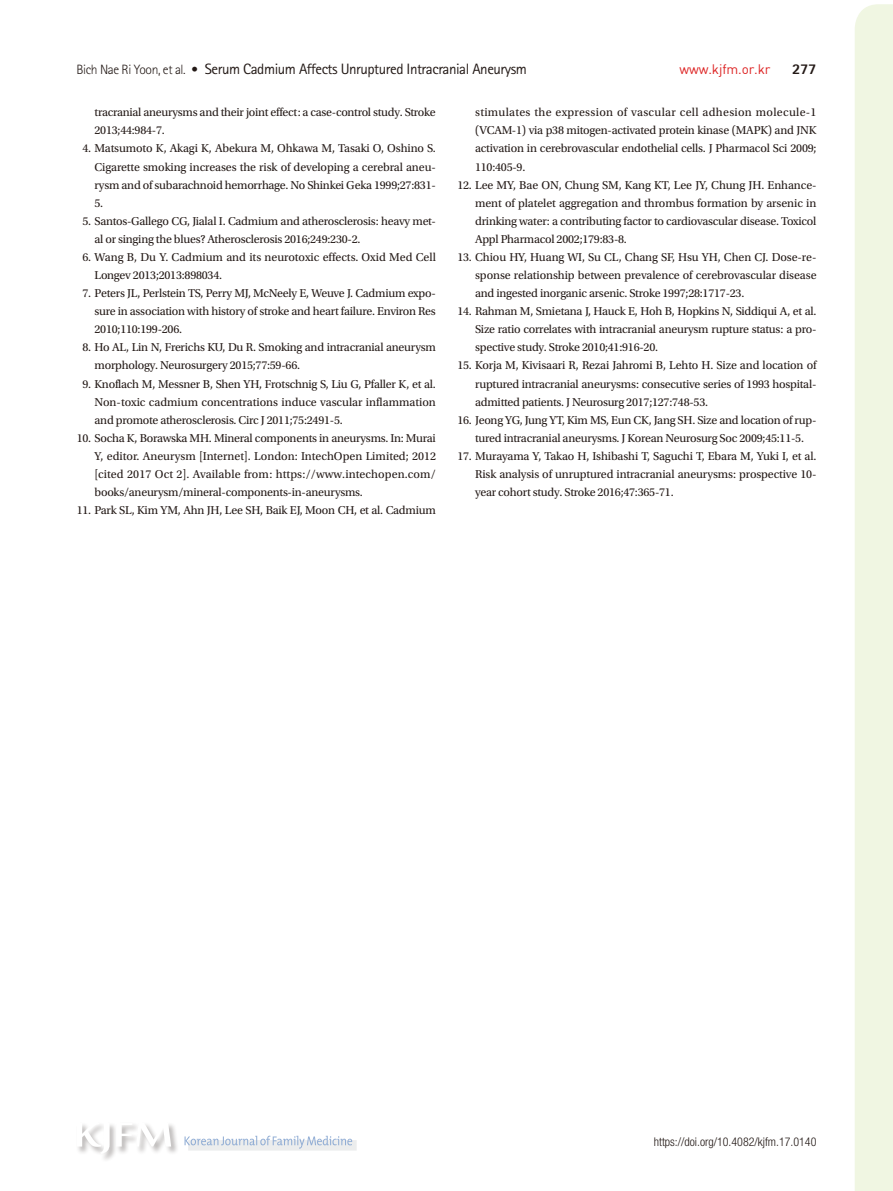
<style>
.page{position:relative;width:893px;height:1191px;background:#fff}
.page>*{position:absolute;margin:0;border:0;box-sizing:border-box;transform-origin:0 0}
.t1{font:15px "Rotis Sans Serif Std";letter-spacing:-.03em;color:#231916}
.t2{font:800 15px "Rotis Sans Serif Std";color:#231916}
.t3{font:13.5px "Dinreg";letter-spacing:-.01em;color:#dd2424}
.t4{font:12px/18px "Utopia Std";letter-spacing:-.02em;color:#231916;text-align:justify}
.t5{font:12px/18px "Utopia Std";color:#231916}
.t6{font:300 condensed 12px "Helvetica Neue LT Std";color:#231916}
.s1{font-weight:300;font-size:13.5px}
</style>
<div class="page">
<div style="left:855px;top:4px;width:38px;height:1187px;background:#f0f6e2"></div>
<div style="left:188px;top:1140px;width:169px;height:10px;background:#eceded"></div>
<svg style="left:185px;top:1135px;width:167px;height:13px"></svg>
<div style="left:76px;top:1122px;width:104px;height:40px;background:#231916;opacity:.3"></div>
<svg style="left:77px;top:1122px;width:94px;height:32px"></svg>
<p class="t1" style="left:77px;top:60px;width:452px"><span class="s1">Bich Nae Ri Yoon, et al. •</span> Serum Cadmium Affects Unruptured Intracranial Aneurysm</p>
<p class="t3" style="left:679px;top:61px;width:93px">www.kjfm.or.kr</p>
<p class="t2" style="left:792px;top:60px;width:26px">277</p>
<p class="t4" style="left:95px;top:104px;width:343px">tracranial aneurysms and their joint effect: a case-control study. Stroke<br>2013;44:984-7.</p>
<p class="t4" style="left:95px;top:140px;width:343px;text-indent:-12px">4. Matsumoto K, Akagi K, Abekura M, Ohkawa M, Tasaki O, Oshino S.<br>Cigarette smoking increases the risk of developing a cerebral aneu&shy;rysm and of subarachnoid hemorrhage. No Shinkei Geka 1999;27:831- 5.</p>
<p class="t4" style="left:95px;top:212px;width:343px;text-indent:-12px">5. Santos-Gallego CG, Jialal I. Cadmium and atherosclerosis: heavy met&shy;al or singing the blues? Atherosclerosis 2016;249:230-2.</p>
<p class="t5" style="left:95px;top:248px;width:343px;text-indent:-12px">6. Wang B, Du Y. Cadmium and its neurotoxic effects. Oxid Med Cell<br>Longev 2013;2013:898034.</p>
<p class="t4" style="left:95px;top:284px;width:343px;text-indent:-12px">7. Peters JL, Perlstein TS, Perry MJ, McNeely E, Weuve J. Cadmium expo&shy;sure in association with history of stroke and heart failure. Environ Res 2010;110:199-206.</p>
<p class="t4" style="left:95px;top:339px;width:343px;text-indent:-12px">8. Ho AL, Lin N, Frerichs KU, Du R. Smoking and intracranial aneurysm morphology. Neurosurgery 2015;77:59-66.</p>
<p class="t4" style="left:95px;top:375px;width:343px;text-indent:-12px">9. Knoflach M, Messner B, Shen YH, Frotschnig S, Liu G, Pfaller K, et al.<br>Non-toxic cadmium concentrations induce vascular inflammation and promote atherosclerosis. Circ J 2011;75:2491-5.</p>
<p class="t4" style="left:95px;top:429px;width:343px;text-indent:-18px">10. Socha K, Borawska MH. Mineral components in aneurysms. In: Murai Y, editor. Aneurysm [Internet]. London: IntechOpen Limited; 2012 [cited 2017 Oct 2]. Available from: https://www.intechopen.com/ books/aneurysm/mineral-components-in-aneurysms.</p>
<p class="t4" style="left:77px;top:501px;width:361px">11. Park SL, Kim YM, Ahn JH, Lee SH, Baik EJ, Moon CH, et al. Cadmium</p>
<p class="t4" style="left:475px;top:104px;width:343px">stimulates the expression of vascular cell adhesion molecule-1 (VCAM-1) via p38 mitogen-activated protein kinase (MAPK) and JNK activation in cerebrovascular endothelial cells. J Pharmacol Sci 2009; 110:405-9.</p>
<p class="t4" style="left:475px;top:176px;width:343px;text-indent:-18px">12. Lee MY, Bae ON, Chung SM, Kang KT, Lee JY, Chung JH. Enhance&shy;ment of platelet aggregation and thrombus formation by arsenic in drinking water: a contributing factor to cardiovascular disease. Toxicol Appl Pharmacol 2002;179:83-8.</p>
<p class="t4" style="left:475px;top:248px;width:343px;text-indent:-18px">13. Chiou HY, Huang WI, Su CL, Chang SF, Hsu YH, Chen CJ. Dose-re&shy;sponse relationship between prevalence of cerebrovascular disease and ingested inorganic arsenic. Stroke 1997;28:1717-23.</p>
<p class="t4" style="left:475px;top:302px;width:343px;text-indent:-18px">14. Rahman M, Smietana J, Hauck E, Hoh B, Hopkins N, Siddiqui A, et al.<br>Size ratio correlates with intracranial aneurysm rupture status: a pro&shy;spective study. Stroke 2010;41:916-20.</p>
<p class="t4" style="left:475px;top:357px;width:343px;text-indent:-18px">15. Korja M, Kivisaari R, Rezai Jahromi B, Lehto H. Size and location of ruptured intracranial aneurysms: consecutive series of 1993 hospital&shy;admitted patients. J Neurosurg 2017;127:748-53.</p>
<p class="t4" style="left:457px;top:411px;width:361px;text-align:center">16. Jeong YG, Jung YT, Kim MS, Eun CK, Jang SH. Size and location of rup&shy;tured intracranial aneurysms. J Korean Neurosurg Soc 2009;45:11-5.</p>
<p class="t4" style="left:475px;top:447px;width:343px;text-indent:-18px">17. Murayama Y, Takao H, Ishibashi T, Saguchi T, Ebara M, Yuki I, et al.<br>Risk analysis of unruptured intracranial aneurysms: prospective 10- year cohort study. Stroke 2016;47:365-71.</p>
<p class="t6" style="left:654px;top:1134px;width:164px">https://doi.org/10.4082/kjfm.17.0140</p>
</div>
